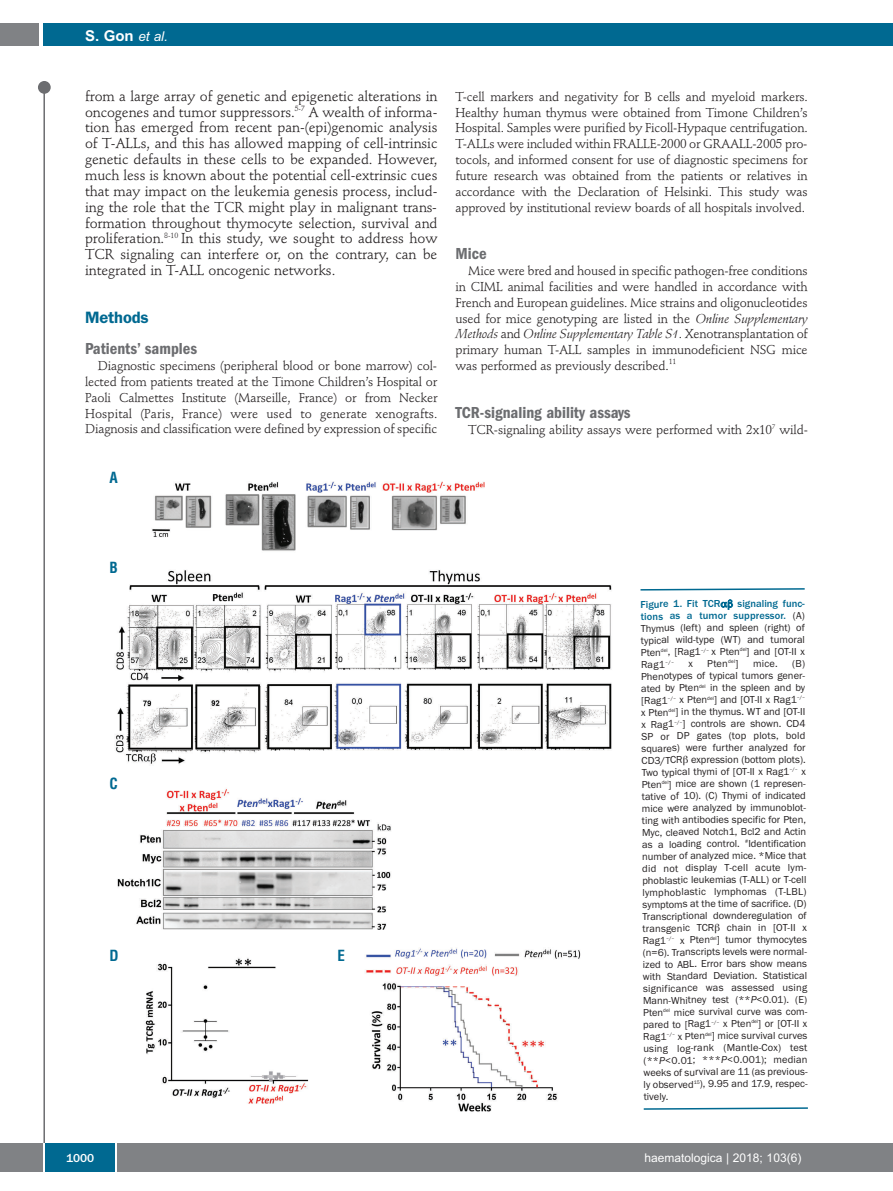
<style>
.page{position:relative;width:893px;height:1191px;background:#fff}
.page>*{position:absolute;margin:0;border:0;box-sizing:border-box;transform-origin:0 0}
.t1{font:600 condensed 16.5px "Franklin Gothic";color:#6c6d70}
.t2{font:600 16.5px "Franklin Gothic";letter-spacing:-.01em;color:#006991}
.t3{font:700 15px "Arial";color:#fff}
.t4{font:700 condensed 15px "Helvetica";color:#006991}
.t5{font:14.25px/15.9px "Stempel Schneidler";letter-spacing:-.005em;color:#231f20;text-align:justify}
.t6{font:12.75px/15.9px "Stempel Schneidler";letter-spacing:-.015em;color:#231f20;text-align:justify}
.t7{font:12px "Arial";color:#fff}
.t8{font:500 12px "Franklin Gothic";color:#fff}
.t9{font:10.5px/12px "Franklin Gothic";letter-spacing:-.01em;color:#231f20;text-align:justify}
.t10{font:500 10.5px "Franklin Gothic";letter-spacing:-.01em;color:#006991}
.s1{font-weight:400;font-style:italic;font-size:13.5px}
.s2{font-style:italic}
.s3{font-weight:500;color:#006991}
</style>
<div class="page">
<div style="left:38px;top:81px;width:13px;height:13px;background:#6c6d70;border-radius:50%"></div>
<hr style="left:43px;top:84px;width:2px;height:1061px;background:#6c6d70">
<div style="left:43px;top:23px;width:850px;height:22px;background:#006991"></div>
<div style="left:0;top:23px;width:39px;height:22px;background:#808285"></div>
<div style="left:0;top:1143px;width:893px;height:28px;background:#808285"></div>
<div style="left:45px;top:1143px;width:71px;height:28px;background:#006991"></div>
<hr style="left:43px;top:1143px;width:2px;height:28px;background:#fff">
<svg style="left:116px;top:1143px;width:1px;height:28px"></svg>
<img style="left:115px;top:481px;width:497px;height:631px">
<svg style="left:640px;top:588px;width:165px;height:3px"></svg>
<svg style="left:643px;top:1107px;width:165px;height:3px"></svg>
<h2 class="t3" style="left:85px;top:27px;width:84px">S. Gon <span class="s1">et al.</span></h2>
<p class="t5" style="left:85px;top:89px;width:354px">from a large array of genetic and epigenetic alterations in oncogenes and tumor suppressors.<sup>5-7</sup> A wealth of informa&shy;tion has emerged from recent pan-(epi)genomic analysis of T-ALLs, and this has allowed mapping of cell-intrinsic genetic defaults in these cells to be expanded. However, much less is known about the potential cell-extrinsic cues that may impact on the leukemia genesis process, includ&shy;ing the role that the TCR might play in malignant trans&shy;formation throughout thymocyte selection, survival and proliferation.<sup>8-10</sup> In this study, we sought to address how TCR signaling can interfere or, on the contrary, can be integrated in T-ALL oncogenic networks.</p>
<h1 class="t2" style="left:85px;top:311px;width:65px">Methods</h1>
<h1 class="t1" style="left:85px;top:343px;width:114px">Patients’ samples</h1>
<p class="t6" style="left:85px;top:359px;width:354px;text-indent:13px">Diagnostic specimens (peripheral blood or bone marrow) col&shy;lected from patients treated at the Timone Children’s Hospital or Paoli Calmettes Institute (Marseille, France) or from Necker Hospital (Paris, France) were used to generate xenografts.<br>Diagnosis and classification were defined by expression of specific</p>
<h2 class="t4" style="left:109px;top:468px;width:10px">A</h2>
<p class="t6" style="left:455px;top:90px;width:354px">T-cell markers and negativity for B cells and myeloid markers.<br>Healthy human thymus were obtained from Timone Children’s Hospital. Samples were purified by Ficoll-Hypaque centrifugation.<br>T-ALLs were included within FRALLE-2000 or GRAALL-2005 pro&shy;tocols, and informed consent for use of diagnostic specimens for future research was obtained from the patients or relatives in accordance with the Declaration of Helsinki. This study was approved by institutional review boards of all hospitals involved.</p>
<h1 class="t1" style="left:455px;top:248px;width:33px">Mice</h1>
<p class="t6" style="left:455px;top:264px;width:354px;text-indent:13px">Mice were bred and housed in specific pathogen-free conditions in CIML animal facilities and were handled in accordance with French and European guidelines. Mice strains and oligonucleotides used for mice genotyping are listed in the <span class="s2">Online Supplementary Methods</span> and <span class="s2">Online Supplementary Table S1</span>. Xenotransplantation of primary human T-ALL samples in immunodeficient NSG mice was performed as previously described.<sup>11</sup></p>
<h1 class="t1" style="left:455px;top:406px;width:177px">TCR-signaling ability assays</h1>
<p class="t6" style="left:468px;top:422px;width:341px">TCR-signaling ability assays were performed with 2x10<sup>7</sup> wild-</p>
<h2 class="t4" style="left:109px;top:558px;width:10px">B</h2>
<h2 class="t4" style="left:109px;top:774px;width:10px">C</h2>
<h2 class="t4" style="left:109px;top:947px;width:11px">D</h2>
<h2 class="t4" style="left:337px;top:947px;width:9px">E</h2>
<p class="t9" style="left:641px;top:597px;width:166px;text-indent:97px"><span class="s3">signaling func&shy;tions as a tumor suppressor.</span> (A)<br>Thymus (left) and spleen (right) of typical wild-type (WT) and tumoral Pten<sup>del</sup>, [Rag1<sup>–/–</sup> x Pten<sup>del</sup>] and [OT-II x Rag1<sup>–/–</sup></p>
<p class="t10" style="left:641px;top:597px;width:82px">Figure 1. Fit TCR</p>
<p class="t9" style="left:641px;top:657px;width:168px;text-align:left;text-indent:151px">(B)<br>Phenotypes of typical tumors gener&shy;ated by Pten<sup>del</sup> in the spleen and by [Rag1<sup>–/–</sup> x Pten<sup>del</sup>] and [OT-II x Rag1<sup>–/– </sup>x Pten<sup>del</sup>] in the thymus. WT and [OT-II x Rag1<sup>–/–</sup>] controls are shown. CD4<br>SP or DP gates (top plots, bold squares) were further analyzed for CD3/TCR expression (bottom plots).<br>Two typical thymi of [OT-II x Rag1<sup>–/–</sup> x Pten<sup>del</sup>] mice are shown (1 represen&shy;tative of 10). (C) Thymi of indicated mice were analyzed by immunoblot&shy;ting with antibodies specific for Pten, Myc, cleaved Notch1, Bcl2 and Actin as a loading control. <sup>#</sup>Identification number of analyzed mice. *Mice that did not display T-cell acute lym&shy;phoblastic leukemias (T-ALL) or T-cell lymphoblastic lymphomas (T-LBL) symptoms at the time of sacrifice. (D)<br>Transcriptional downderegulation of transgenic TCR chain in [OT-II x Rag1<sup>–/–</sup> x Pten<sup>del</sup>] tumor thymocytes (n=6). Transcripts levels were normal&shy;ized to ABL. Error bars show means with Standard Deviation. Statistical significance was assessed using Mann-Whitney test (**<span class="s2">P</span>&lt;0.01). (E)<br>Pten<sup>del</sup> mice survival curve was com&shy;pared to [Rag1<sup>–/–</sup> x Pten<sup>del</sup>] or [OT-II x Rag1<sup>–/–</sup> x Pten<sup>del</sup>] mice survival curves using log-rank (Mantle-Cox) test (**<span class="s2">P</span>&lt;0.01; ***<span class="s2">P</span>&lt;0.001); median weeks of survival are 11 (as previous&shy;ly observed<sup>15</sup>), 9.95 and 17.9, respec&shy;tively.</p>
<p class="t9" style="left:688px;top:657px;width:6px">x</p>
<p class="t9" style="left:707px;top:657px;width:33px">Pten<sup>del</sup>]</p>
<p class="t9" style="left:753px;top:657px;width:26px">mice.</p>
<p class="t8" style="left:66px;top:1150px;width:30px">1000</p>
<p class="t7" style="left:644px;top:1150px;width:158px">haematologica | 2018; 103(6)</p>
</div>
